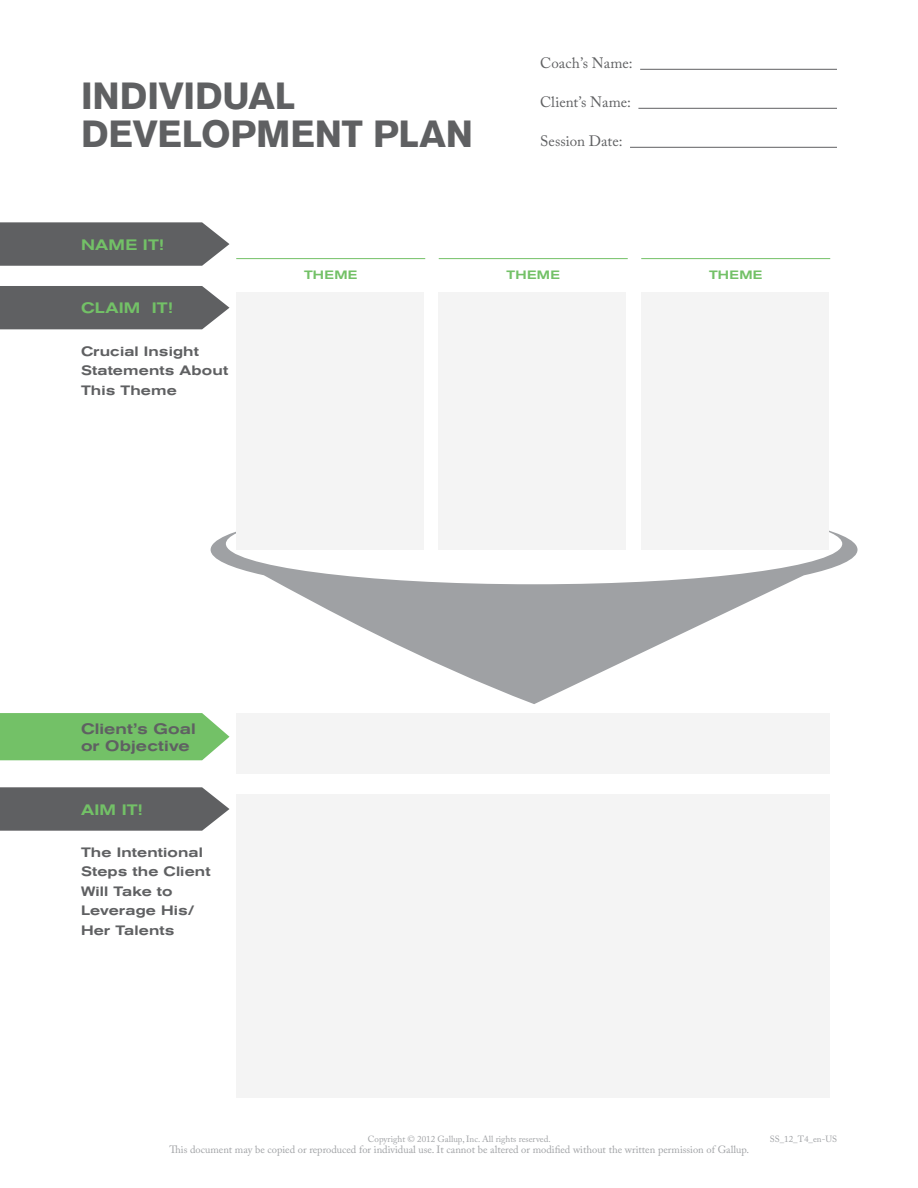
<style>
.page{position:relative;width:918px;height:1188px;background:#fff}
.page>*{position:absolute;margin:0;border:0;box-sizing:border-box;transform-origin:0 0}
.t1{font:700 37.5px/37.5px "Akzidenz Grotesk BE";letter-spacing:-.005em;color:#5f6062}
.t2{font:15px "Adobe Caslon Pro";color:#5f6062}
.t3{font:500 expanded 15px/16.5px "Akzidenz Grotesk BE";letter-spacing:.005em;color:#5f6062}
.t4{font:500 expanded 15px "Akzidenz Grotesk BE";letter-spacing:.015em;color:#73c167}
.t5{font:500 expanded 13.5px/19.5px "Akzidenz Grotesk BE";letter-spacing:.01em;color:#5f6062}
.t6{font:500 expanded 12px "Akzidenz Grotesk BE";letter-spacing:.025em;color:#73c167}
.t7{font:10.5px "Adobe Caslon Pro";color:#9fa1a4}
.t8{font:9px "Adobe Caslon Pro";color:#9fa1a4}
</style>
<div class="page">
<svg style="left:0;top:713px;width:230px;height:47px;background:#7bc470"></svg>
<div style="left:236px;top:713px;width:594px;height:60px;background:#f4f4f4"></div>
<svg style="left:0;top:787px;width:230px;height:44px;background:#6a6b6d"></svg>
<div style="left:236px;top:794px;width:594px;height:303px;background:#f4f4f4"></div>
<svg style="left:211px;top:503px;width:647px;height:201px"></svg>
<svg style="left:0;top:222px;width:230px;height:44px;background:#6a6b6d"></svg>
<hr style="left:236px;top:258px;width:189px;height:1px;background:#73c167">
<hr style="left:439px;top:258px;width:189px;height:1px;background:#73c167">
<hr style="left:641px;top:258px;width:189px;height:1px;background:#73c167">
<div style="left:0;top:286px;width:230px;height:43px;background:#5f6062"></div>
<div style="left:236px;top:293px;width:188px;height:257px;background:#f4f4f4"></div>
<div style="left:439px;top:293px;width:187px;height:257px;background:#f4f4f4"></div>
<div style="left:641px;top:293px;width:188px;height:257px;background:#f4f4f4"></div>
<hr style="left:640px;top:69px;width:197px;height:1px;background:#5f6062">
<hr style="left:638px;top:108px;width:199px;height:1px;background:#5f6062">
<hr style="left:630px;top:147px;width:207px;height:1px;background:#5f6062">
<h1 class="t1" style="left:81px;top:77px;width:394px">INDIVIDUAL<br>DEVELOPMENT PLAN</h1>
<h2 class="t4" style="left:81px;top:236px;width:84px">NAME IT!</h2>
<h2 class="t2" style="left:540px;top:54px;width:94px">Coach’s Name:</h2>
<h2 class="t2" style="left:540px;top:93px;width:92px">Client’s Name:</h2>
<h2 class="t2" style="left:540px;top:132px;width:84px">Session Date:</h2>
<h2 class="t4" style="left:81px;top:299px;width:93px">CLAIM IT!</h2>
<p class="t5" style="left:81px;top:341px;width:149px">Crucial Insight<br>Statements About<br>This Theme</p>
<p class="t6" style="left:304px;top:268px;width:55px">THEME</p>
<p class="t6" style="left:507px;top:268px;width:55px">THEME</p>
<p class="t6" style="left:709px;top:268px;width:55px">THEME</p>
<h2 class="t3" style="left:81px;top:721px;width:116px">Client’s Goal or Objective</h2>
<h2 class="t4" style="left:81px;top:801px;width:63px">AIM IT!</h2>
<p class="t5" style="left:81px;top:843px;width:131px">The Intentional<br>Steps the Client<br>Will Take to<br>Leverage His/<br>Her Talents</p>
<p class="t8" style="left:368px;top:1133px;width:184px">Copyright © 2012 Gallup, Inc. All rights reserved.</p>
<p class="t7" style="left:169px;top:1144px;width:581px">This document may be copied or reproduced for individual use. It cannot be altered or modified without the written permission of Gallup.</p>
<p class="t8" style="left:770px;top:1133px;width:69px">SS_12_T4_en-US</p>
</div>
